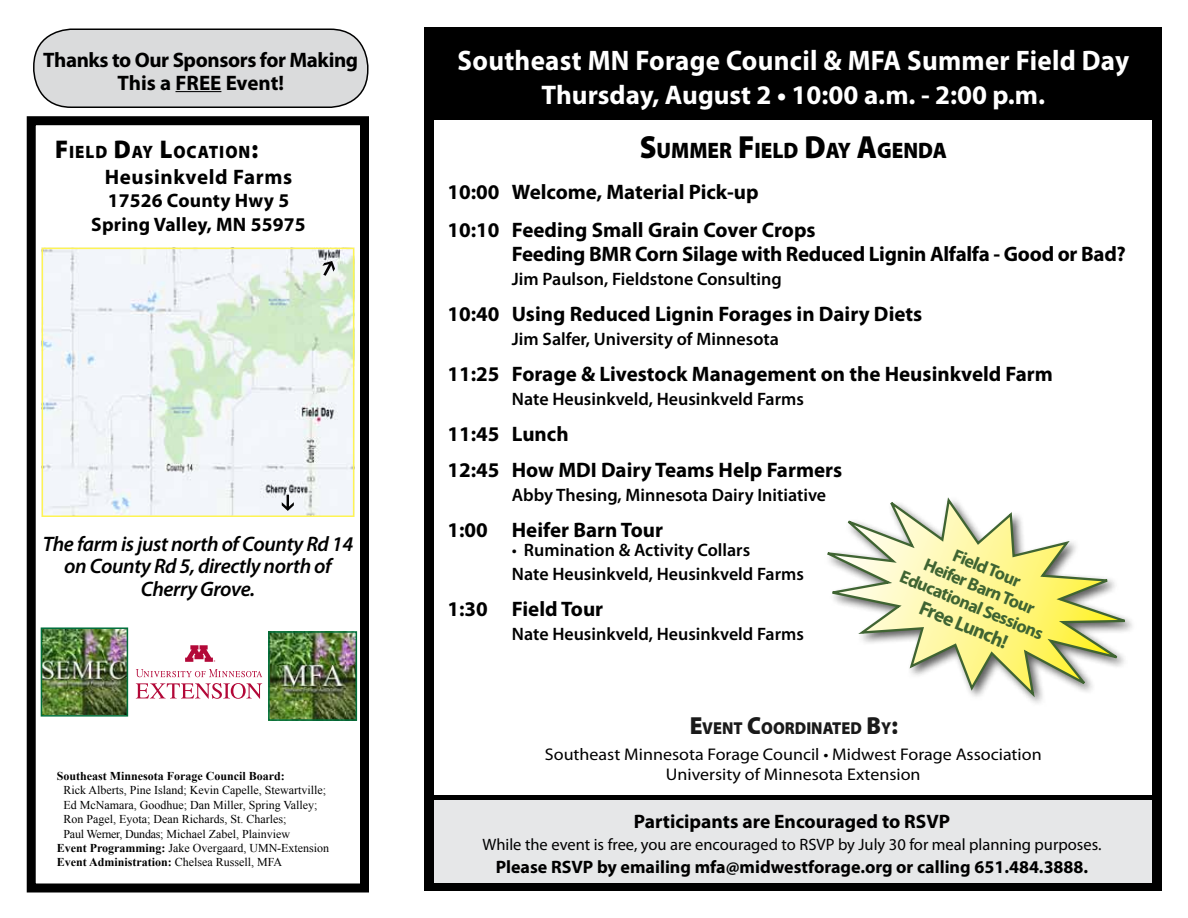
<style>
.page{position:relative;width:1188px;height:918px;background:#fff}
.page>*{position:absolute;margin:0;border:0;box-sizing:border-box;transform-origin:0 0}
.t1{font:700 28.35px "Myriad Pro";letter-spacing:.01em;color:#fff;scale:.95 1}
.t2{font:700 27px "Myriad Pro";color:#fff}
.t3{font:900 22.5px "Myriad Pro";color:#000;scale:.93 1}
.t4{font:700 21px/37.5px "Myriad Pro";color:#000}
.t5{font:italic 600 21px/22.5px "Myriad Pro";letter-spacing:-.02em;color:#000;text-align:center}
.t6{font:700 21px/22.5px "Myriad Pro";letter-spacing:-.02em;color:#000;text-align:center}
.t7{font:700 21px "Myriad Pro";letter-spacing:.03em;color:#000}
.t8{font:700 19.95px "Myriad Pro";color:#3f6432}
.t9{font:700 19.5px/23.2px "Myriad Pro";color:#000;text-align:center}
.t10{font:600 18px/24px "Myriad Pro";color:#000}
.t11{font:700 18px "Myriad Pro";color:#000}
.t12{font:700 18px/20px "Myriad Pro";color:#3f6432;text-align:center}
.t13{font:900 18px "Myriad Pro";letter-spacing:.055em;color:#000;scale:.93 1}
.t14{font:900 17.4px "Myriad Pro";color:#000;scale:.93 1}
.t15{font:16.95px/19.5px "Myriad Pro";color:#000;text-align:center;scale:1.06 1}
.t16{font:16.5px "Myriad Pro";color:#000}
.t17{font:12px "Times New Roman";color:#000}
.t18{font:700 12px "Times New Roman";color:#000}
.s1{font-size:25.65px}
.s2{font-size:32.1px}
.s3{font-weight:700}
.s4{font-weight:400}
.s5{font-weight:900}
.s6{font-size:24.75px}
</style>
<div class="page">
<div style="left:430px;top:797px;width:728px;height:88px;background:#e6e7e8"></div>
<div style="left:429px;top:30px;width:728px;height:88px;background:#000"></div>
<div style="left:34px;top:29px;width:334px;height:78px;background:#dadbdc;border-radius:38px"></div>
<div style="left:33px;top:29px;width:336px;height:79px;border:2px solid #000;border-radius:38px"></div>
<div style="left:1152px;top:27px;width:10px;height:864px;background:#000"></div>
<div style="left:424px;top:27px;width:10px;height:864px;background:#000"></div>
<div style="left:424px;top:883px;width:738px;height:8px;background:#000"></div>
<div style="left:27px;top:116px;width:342px;height:776px;border:9px solid #000"></div>
<div style="left:424px;top:27px;width:730px;height:10px;background:#000"></div>
<hr style="left:432px;top:116px;width:723px;height:3px;background:#000">
<hr style="left:175px;top:91px;width:46px;height:1px;background:#000">
<div style="left:432px;top:795px;width:723px;height:5px;background:#000"></div>
<img style="left:44px;top:630px;width:81px;height:84px">
<div style="left:41px;top:627px;width:87px;height:90px;border:2px solid #00703c"></div>
<img style="left:271px;top:634px;width:83px;height:84px">
<div style="left:268px;top:631px;width:89px;height:90px;border:2px solid #00703c"></div>
<svg style="left:136px;top:669px;width:126px;height:8px"></svg>
<svg style="left:185px;top:645px;width:30px;height:17px"></svg>
<svg style="left:136px;top:683px;width:126px;height:16px"></svg>
<svg style="left:827px;top:497px;width:305px;height:204px"></svg>
<img style="left:45px;top:251px;width:306px;height:263px">
<img style="left:282px;top:495px;width:12px;height:16px">
<img style="left:322px;top:261px;width:13px;height:15px">
<div style="left:42px;top:248px;width:312px;height:269px;border:2px solid #fff453"></div>
<p class="t6" style="left:43px;top:48px;width:316px">Thanks to Our Sponsors for Making<br>This a FREE Event!</p>
<h1 class="t1" style="left:458px;top:42px;width:708px">Southeast MN Forage Council &amp; MFA Summer Field Day</h1>
<p class="t2" style="left:542px;top:77px;width:505px">Thursday, August 2 • 10:00 a.m. - 2:00 p.m.</p>
<p class="t13" style="left:55px;top:141px;width:220px"><span class="s1">F</span>IELD <span class="s1">D</span>AY <span class="s1">L</span>OCATION<span class="s1">:</span></p>
<p class="t3" style="left:640px;top:137px;width:332px"><span class="s2">S</span>UMMER <span class="s2">F</span>IELD <span class="s2">D</span>AY <span class="s2">A</span>GENDA</p>
<p class="t7" style="left:105px;top:163px;width:189px">Heusinkveld Farms</p>
<p class="t9" style="left:91px;top:189px;width:216px">17526 County Hwy 5<br>Spring Valley, MN 55975</p>
<p class="t5" style="left:43px;top:532px;width:312px">The farm is just north of County Rd 14 on County Rd 5, directly north of<br>Cherry Grove.</p>
<p class="t18" style="left:57px;top:768px;width:230px">Southeast Minnesota Forage Council Board:</p>
<p class="t17" style="left:64px;top:782px;width:264px">Rick Alberts, Pine Island; Kevin Capelle, Stewartville;</p>
<p class="t17" style="left:64px;top:797px;width:255px">Ed McNamara, Goodhue; Dan Miller, Spring Valley;</p>
<p class="t17" style="left:64px;top:811px;width:224px">Ron Pagel, Eyota; Dean Richards, St. Charles;</p>
<p class="t17" style="left:64px;top:826px;width:228px">Paul Werner, Dundas; Michael Zabel, Plainview</p>
<p class="t17" style="left:57px;top:840px;width:274px"><span class="s3">Event Programming:</span> Jake Overgaard, UMN-Extension</p>
<p class="t18" style="left:57px;top:854px;width:227px">Event Administration: <span class="s4">Chelsea Russell, MFA</span></p>
<p class="t4" style="left:447px;top:173px;width:370px">10:00 Welcome, Material Pick-up<br>10:10 Feeding Small Grain Cover Crops</p>
<p class="t4" style="left:512px;top:234px;width:616px">Feeding BMR Corn Silage with Reduced Lignin Alfalfa - Good or Bad?</p>
<p class="t10" style="left:512px;top:266px;width:271px">Jim Paulson, Fieldstone Consulting</p>
<p class="t4" style="left:447px;top:294px;width:476px">10:40 Using Reduced Lignin Forages in Dairy Diets</p>
<p class="t10" style="left:512px;top:326px;width:269px">Jim Salfer, University of Minnesota</p>
<p class="t4" style="left:447px;top:354px;width:607px">11:25 Forage &amp; Livestock Management on the Heusinkveld Farm</p>
<p class="t10" style="left:512px;top:386px;width:293px">Nate Heusinkveld, Heusinkveld Farms</p>
<p class="t4" style="left:447px;top:415px;width:396px;line-height:36px">11:45 Lunch<br>12:45 How MDI Dairy Teams Help Farmers</p>
<p class="t10" style="left:512px;top:482px;width:316px">Abby Thesing, Minnesota Dairy Initiative</p>
<p class="t4" style="left:447px;top:510px;width:217px">1:00 Heifer Barn Tour</p>
<p class="t10" style="left:512px;top:538px;width:293px"><span class="s5">·</span> Rumination &amp; Activity Collars<br>Nate Heusinkveld, Heusinkveld Farms</p>
<p class="t4" style="left:447px;top:590px;width:157px">1:30 Field Tour</p>
<p class="t10" style="left:512px;top:622px;width:293px">Nate Heusinkveld, Heusinkveld Farms</p>
<p class="t12" style="left:920px;top:529px;width:155px;rotate:22deg">Field Tour<br>Heifer Barn Tour<br>Educational Sessions</p>
<p class="t8" style="left:926px;top:594px;width:95px;rotate:23deg">Free Lunch!</p>
<p class="t14" style="left:689px;top:718px;width:226px"><span class="s6">E</span>VENT <span class="s6">C</span>OORDINATED <span class="s6">B</span>Y<span class="s6">:</span></p>
<p class="t15" style="left:545px;top:745px;width:470px">Southeast Minnesota Forage Council • Midwest Forage Association<br>University of Minnesota Extension</p>
<p class="t9" style="left:634px;top:809px;width:318px">Participants are Encouraged to RSVP</p>
<p class="t16" style="left:482px;top:834px;width:621px">While the event is free, you are encouraged to RSVP by July 30 for meal planning purposes.</p>
<p class="t11" style="left:496px;top:855px;width:594px">Please RSVP by emailing mfa@midwestforage.org or calling 651.484.3888.</p>
</div>
